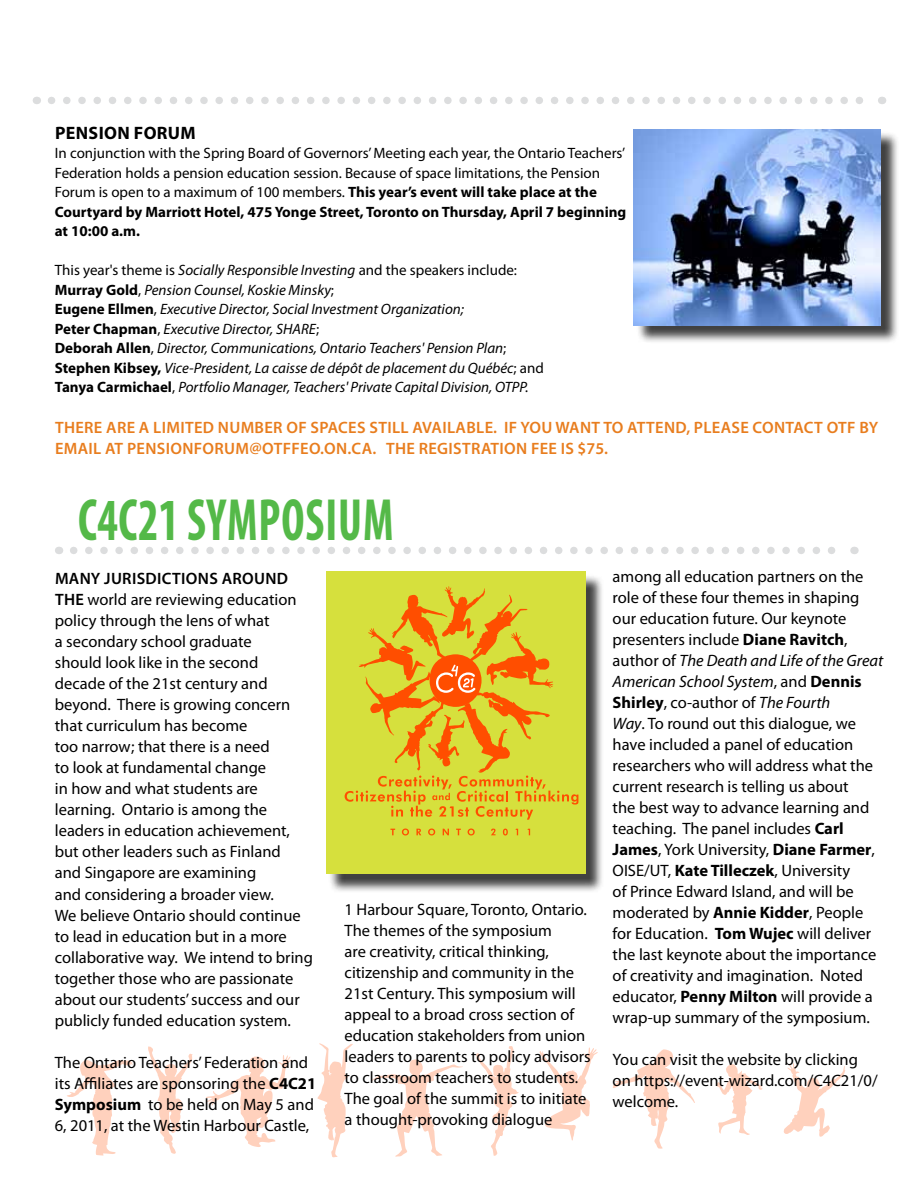
<style>
.page{position:relative;width:918px;height:1188px;background:#fff}
.page>*{position:absolute;margin:0;border:0;box-sizing:border-box;transform-origin:0 0}
.t1{font:700 condensed 60px "Myriad Pro";letter-spacing:.02em;color:#54b948;scale:.8 1}
.t2{font:700 18px "Myriad Pro";letter-spacing:.02em;color:#000}
.t3{font:16.5px/21px "Myriad Pro";color:#000}
.t4{font:600 16.5px/21px "Myriad Pro";letter-spacing:.02em;color:#e87d1e}
.t5{font:italic 15px/19.5px "Myriad Pro";color:#000}
.t6{font:15px/19.5px "Myriad Pro";color:#000}
.s1{font-weight:700}
.s2{font-style:normal}
.s3{font-weight:700;font-style:normal}
.s4{font-weight:600}
.s5{font-style:italic}
</style>
<div class="page">
<svg style="left:783px;top:1063px;width:63px;height:74px"></svg>
<svg style="left:148px;top:1046px;width:45px;height:108px"></svg>
<svg style="left:476px;top:1046px;width:43px;height:110px"></svg>
<svg style="left:67px;top:1060px;width:66px;height:96px"></svg>
<svg style="left:317px;top:1043px;width:36px;height:115px"></svg>
<svg style="left:612px;top:1049px;width:83px;height:100px"></svg>
<svg style="left:206px;top:1055px;width:86px;height:92px"></svg>
<svg style="left:540px;top:1047px;width:58px;height:94px"></svg>
<svg style="left:371px;top:1059px;width:92px;height:98px"></svg>
<svg style="left:716px;top:1064px;width:47px;height:71px"></svg>
<div style="left:328px;top:574px;width:276px;height:319px;background:#000;opacity:.75"></div>
<div style="left:326px;top:572px;width:260px;height:302px;background:#d6e03d"></div>
<div style="left:636px;top:131px;width:263px;height:213px;background:#000;opacity:.75"></div>
<img style="left:634px;top:129px;width:246px;height:197px">
<svg style="left:74px;top:547px;width:762px;height:7px"></svg>
<svg style="left:390px;top:829px;width:5px;height:6px"></svg>
<svg style="left:402px;top:829px;width:7px;height:6px"></svg>
<svg style="left:416px;top:829px;width:5px;height:6px"></svg>
<svg style="left:428px;top:829px;width:7px;height:6px"></svg>
<svg style="left:443px;top:829px;width:6px;height:6px"></svg>
<svg style="left:456px;top:829px;width:5px;height:6px"></svg>
<svg style="left:468px;top:829px;width:7px;height:6px"></svg>
<svg style="left:491px;top:829px;width:5px;height:6px"></svg>
<svg style="left:503px;top:829px;width:5px;height:7px"></svg>
<svg style="left:515px;top:829px;width:3px;height:6px"></svg>
<svg style="left:527px;top:829px;width:3px;height:6px"></svg>
<svg style="left:345px;top:586px;width:233px;height:234px"></svg>
<svg style="left:51px;top:97px;width:812px;height:7px"></svg>
<p class="t2" style="left:55px;top:121px;width:140px">Pension Forum</p>
<p class="t6" style="left:55px;top:143px;width:573px">In conjunction with the Spring Board of Governors’ Meeting each year, the Ontario Teachers’ Federation holds a pension education session. Because of space limitations, the Pension Forum is open to a maximum of 100 members. <span class="s1">This year’s event will take place at the Courtyard by Marriott Hotel, 475 Yonge Street, Toronto on Thursday, April 7 beginning at 10:00 a.m.</span></p>
<p class="t5" style="left:55px;top:260px;width:491px"><span class="s2">This year's theme is</span> Socially Responsible Investing <span class="s2">and the speakers include:<br></span><span class="s3">Murray Gold</span><span class="s2">,</span> Pension Counsel, Koskie Minsky<span class="s2">;<br></span><span class="s3">Eugene Ellmen</span><span class="s2">,</span> Executive Director, Social Investment Organization;<br><span class="s3">Peter Chapman</span><span class="s2">,</span> Executive Director, SHARE<span class="s2">;<br></span><span class="s3">Deborah Allen</span><span class="s2">,</span> Director, Communications, Ontario Teachers' Pension Plan<span class="s2">; </span><span class="s3">Stephen Kibsey,</span> Vice-President, La caisse de dépôt de placement du Québéc<span class="s2">; and </span><span class="s3">Tanya Carmichael</span><span class="s2">,</span> Portfolio Manager, Teachers' Private Capital Division, OTPP.</p>
<p class="t4" style="left:55px;top:416px;width:825px">THERE ARE A LIMITED NUMBER OF SPACES STILL AVAILABLE. IF YOU WANT TO ATTEND, PLEASE CONTACT OTF BY<br>EMAIL AT PENSIONFORUM@OTFFEO.ON.CA. THE REGIS</p>
<p class="t4" style="left:462px;top:437px;width:47px">TRATION</p>
<p class="t4" style="left:531px;top:437px;width:79px">FEE IS $75.</p>
<h1 class="t1" style="left:78px;top:483px;width:392px">C4C21 SYMPOSIUM</h1>
<p class="t3" style="left:55px;top:568px;width:260px"><span class="s4">MANY JURISDICTIONS AROUND<br>THE</span> world are reviewing education policy through the lens of what<br>a secondary school graduate<br>should look like in the second decade of the 21st century and beyond. There is growing concern that curriculum has become<br>too narrow; that there is a need<br>to look at fundamental change<br>in how and what students are learning. Ontario is among the leaders in education achievement, but other leaders such as Finland<br>and Singapore are examining<br>and considering a broader view.<br>We believe Ontario should continue to lead in education but in a more collaborative way. We intend to bring together those who are passionate about our students’ success and our publicly funded education system.</p>
<p class="t3" style="left:55px;top:1051px;width:263px">The Ontario Teachers’ Federation and its Affiliates are sponsoring the <span class="s1">C4C21<br>Symposium</span> to be held on May 5 and 6, 2011, at the Westin Harbour Castle,</p>
<p class="t3" style="left:345px;top:899px;width:248px">1 Harbour Square, Toronto, Ontario.<br>The themes of the symposium<br>are creativity, critical thinking, citizenship and community in the 21st Century. This symposium will appeal to a broad cross section of education stakeholders from union leaders to parents to policy advisors to classroom teachers to students.<br>The goal of the summit is to initiate a thought-provoking dialogue</p>
<p class="t3" style="left:613px;top:565px;width:272px">among all education partners on the role of these four themes in shaping our education future. Our keynote presenters include <span class="s1">Diane Ravitch</span>, author of <span class="s5">The Death and Life of the Great American School System</span>, and <span class="s1">Dennis Shirley</span>, co-author of <span class="s5">The Fourth<br>Way</span>. To round out this dialogue, we have included a panel of education researchers who will address what the current research is telling us about<br>the best way to advance learning and teaching. The panel includes <span class="s1">Carl James</span>, York University, <span class="s1">Diane Farmer</span>, OISE/UT, <span class="s1">Kate Tilleczek</span>, University<br>of Prince Edward Island, and will be moderated by <span class="s1">Annie Kidder</span>, People for Education. <span class="s1">Tom Wujec</span> will deliver the last keynote about the importance of creativity and imagination. Noted educator, <span class="s1">Penny Milton</span> will provide a wrap-up summary of the symposium.</p>
<p class="t3" style="left:613px;top:1048px;width:267px">You can visit the website by clicking on https://event-wizard.com/C4C21/0/ welcome.</p>
</div>
